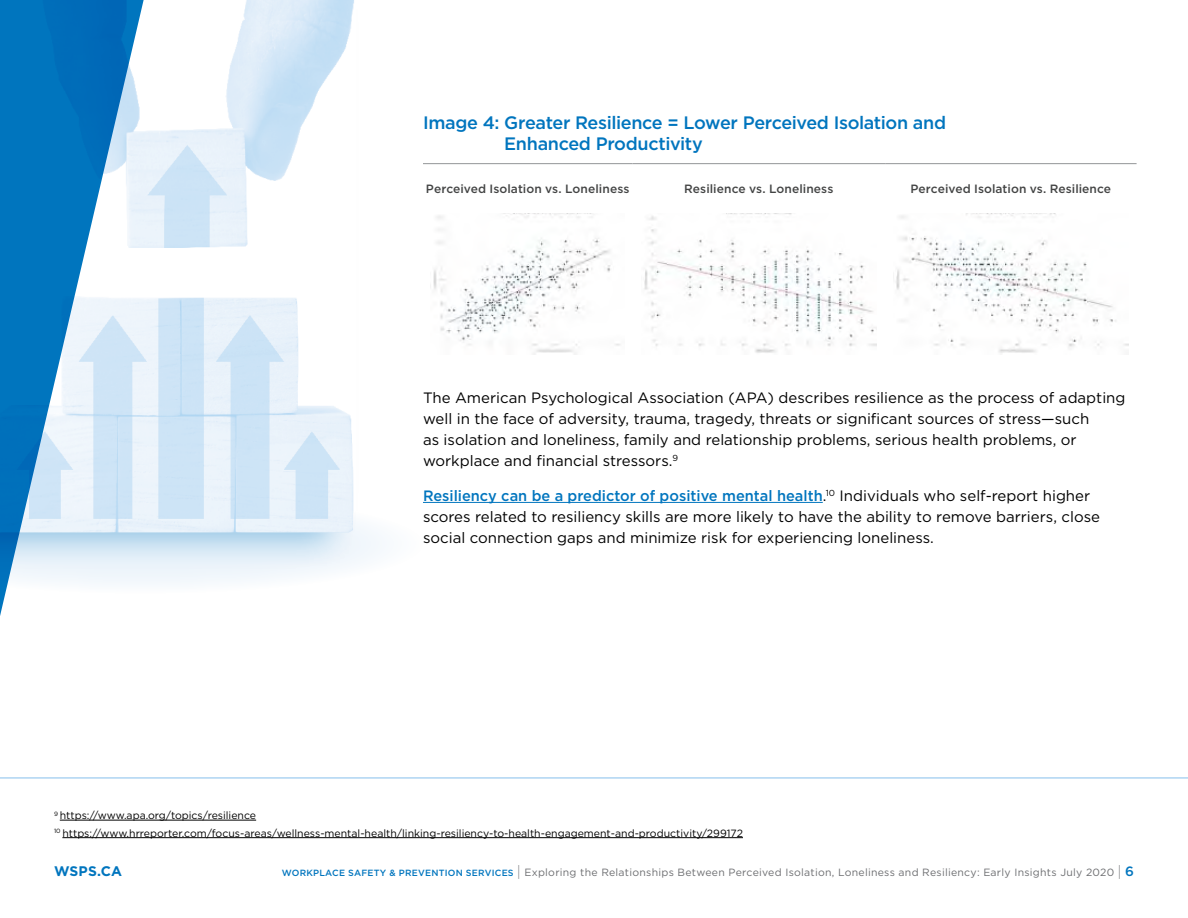
<style>
.page{position:relative;width:1188px;height:918px;background:#fff}
.page>*{position:absolute;margin:0;border:0;box-sizing:border-box;transform-origin:0 0}
.t1{font:500 18px/21px "Gotham";letter-spacing:-.02em;color:#0075be}
.t2{font:15px/21px "Gotham";color:#000}
.t3{font:700 13.8px "Gotham";letter-spacing:.015em;color:#0075be}
.t4{font:500 12px "Gotham";letter-spacing:.005em;color:#434444}
.t5{font:10.5px/17.5px "Gotham";color:#000}
.t6{font:10.5px "Gotham";letter-spacing:.025em;color:#6d6e71}
.s1{font-weight:500;color:#0075be}
.s2{font-weight:500;font-size:9px;color:#0075be}
.s3{font-weight:300;font-size:15px}
.s4{font-weight:500;font-size:13.5px;color:#0075be}
</style>
<div class="page">
<svg style="left:147px;top:526px;width:234px;height:58px"></svg>
<div style="left:0;top:0;width:359px;height:570px;background:#0075be;opacity:.4"></div>
<img style="left:147px;top:0;width:209px;height:532px">
<hr style="left:423px;top:502px;width:400px;height:1px;background:#0075be">
<hr style="left:423px;top:163px;width:209px;height:1px;background:#939598">
<hr style="left:632px;top:163px;width:253px;height:1px;background:#939598">
<hr style="left:885px;top:163px;width:252px;height:1px;background:#939598">
<img style="left:433px;top:214px;width:188px;height:140px">
<img style="left:644px;top:214px;width:233px;height:139px">
<img style="left:896px;top:214px;width:233px;height:139px">
<svg style="left:0;top:0;width:147px;height:616px"></svg>
<hr style="left:60px;top:820px;width:196px;height:1px;background:#000">
<hr style="left:62px;top:837px;width:681px;height:1px;background:#000">
<hr style="left:0;top:777px;width:1188px;height:2px;background:#aed5f2">
<p class="t1" style="left:504px;top:112px;width:443px;text-indent:-81px">Image 4: Greater Resilience = Lower Perceived Isolation and<br>Enhanced Productivity</p>
<p class="t4" style="left:426px;top:181px;width:205px">Perceived Isolation vs. Loneliness</p>
<p class="t4" style="left:684px;top:181px;width:151px">Resilience vs. Loneliness</p>
<p class="t4" style="left:911px;top:181px;width:202px">Perceived Isolation vs. Resilience</p>
<p class="t2" style="left:423px;top:387px;width:704px">The American Psychological Association (APA) describes resilience as the process of adapting well in the face of adversity, trauma, tragedy, threats or significant sources of stress—such<br>as isolation and loneliness, family and relationship problems, serious health problems, or workplace and financial stressors.<sup>9</sup></p>
<p class="t2" style="left:423px;top:485px;width:679px"><span class="s1">Resiliency can be a predictor of positive mental health</span>.<sup>10</sup> Individuals who self-report higher scores related to resiliency skills are more likely to have the ability to remove barriers, close social connection gaps and minimize risk for experiencing loneliness.</p>
<p class="t5" style="left:54px;top:806px;width:690px"><sup>9</sup> https://www.apa.org/topics/resilience<br><sup>10</sup> https://www.hrreporter.com/focus-areas/wellness-mental-health/linking-resiliency-to-health-engagement-and-productivity/299172</p>
<p class="t3" style="left:54px;top:862px;width:70px">WSPS.CA</p>
<p class="t6" style="left:282px;top:865px;width:854px"><span class="s2">WORKPLACE SAFETY &amp; PREVENTION SERVICES</span> <span class="s3">|</span> Exploring the Relationships Between Perceived Isolation, Loneliness and Resiliency: Early Insights July 2020 <span class="s3">|</span> <span class="s4">6</span></p>
</div>
